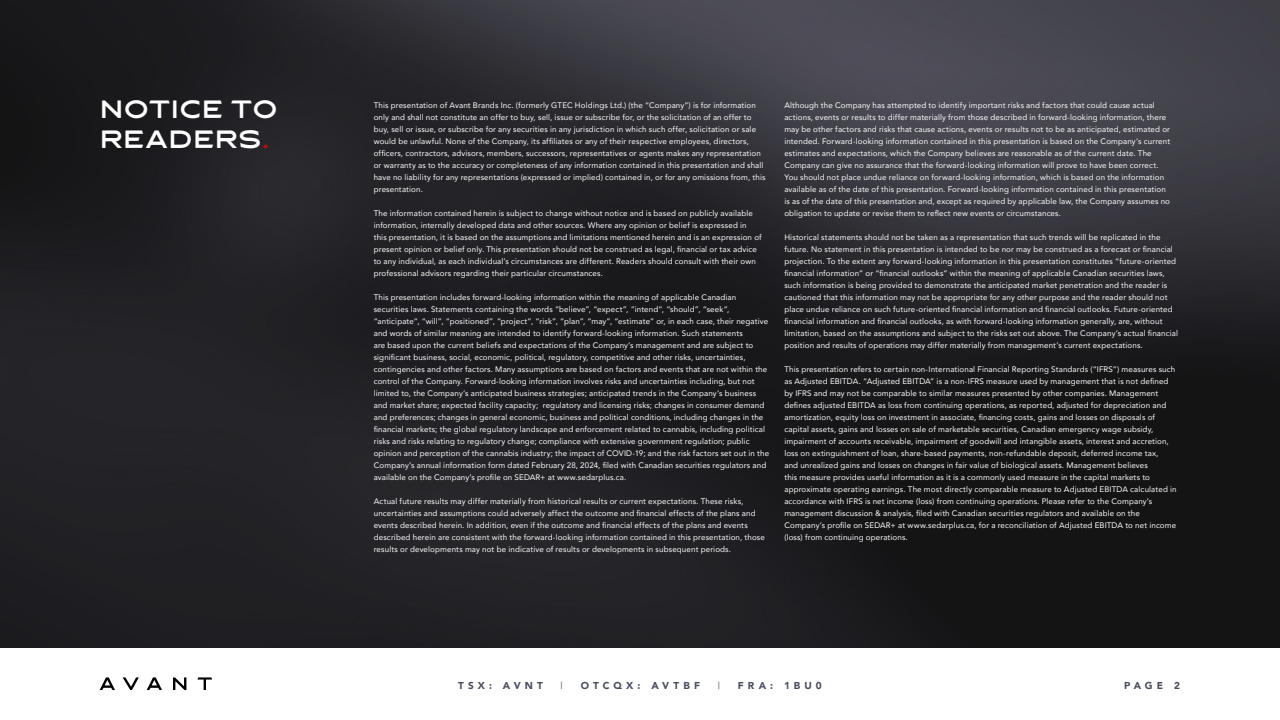
<style>
.page{position:relative;width:1280px;height:720px;background:#fff}
.page>*{position:absolute;margin:0;border:0;box-sizing:border-box;transform-origin:0 0}
.t1{font:24px/30px "Asterone";letter-spacing:.03em;color:#fff}
.t2{font:900 10px "Avenir";letter-spacing:.405em;color:#4a4d5e}
.t3{font:10px "Avenir";color:#4a4d5e}
.Body_small{font:8px/12px "Avenir";letter-spacing:.015em;color:#fff}
.s1{color:#b80f0a}
</style>
<div class="page">
<svg style="left:100px;top:677px;width:15px;height:13px"></svg>
<svg style="left:123px;top:677px;width:16px;height:13px"></svg>
<svg style="left:147px;top:677px;width:15px;height:13px"></svg>
<svg style="left:173px;top:677px;width:13px;height:13px"></svg>
<svg style="left:197px;top:677px;width:15px;height:13px"></svg>
<img style="left:0;top:0;width:1280px;height:648px">
<p class="t1" style="left:100px;top:94px;width:179px">NOTICE TO<br>READERS<span class="s1">.</span></p>
<p class="Body_small" style="left:374px;top:99px;width:393px">This presentation of Avant Brands Inc. (formerly GTEC Holdings Ltd.) (the “Company”) is for information only and shall not constitute an offer to buy, sell, issue or subscribe for, or the solicitation of an offer to buy, sell or issue, or subscribe for any securities in any jurisdiction in which such offer, solicitation or sale would be unlawful. None of the Company, its affiliates or any of their respective employees, directors, officers, contractors, advisors, members, successors, representatives or agents makes any representation or warranty as to the accuracy or completeness of any information contained in this presentation and shall have no liability for any representations (expressed or implied) contained in, or for any omissions from, this presentation.</p>
<p class="Body_small" style="left:374px;top:207px;width:389px">The information contained herein is subject to change without notice and is based on publicly available information, internally developed data and other sources. Where any opinion or belief is expressed in<br>this presentation, it is based on the assumptions and limitations mentioned herein and is an expression of present opinion or belief only. This presentation should not be construed as legal, financial or tax advice to any individual, as each individual’s circumstances are different. Readers should consult with their own professional advisors regarding their particular circumstances.</p>
<p class="Body_small" style="left:374px;top:291px;width:397px">This presentation includes forward-looking information within the meaning of applicable Canadian securities laws. Statements containing the words “believe”, “expect”, “intend”, “should”, “seek”, “anticipate”, “will”, “positioned”, “project”, “risk”, “plan”, “may”, “estimate” or, in each case, their negative and words of similar meaning are intended to identify forward-looking information. Such statements<br>are based upon the current beliefs and expectations of the Company’s management and are subject to significant business, social, economic, political, regulatory, competitive and other risks, uncertainties, contingencies and other factors. Many assumptions are based on factors and events that are not within the control of the Company. Forward-looking information involves risks and uncertainties including, but not limited to, the Company’s anticipated business strategies; anticipated trends in the Company’s business and market share; expected facility capacity; regulatory and licensing risks; changes in consumer demand and preferences; changes in general economic, business and political conditions, including changes in the financial markets; the global regulatory landscape and enforcement related to cannabis, including political risks and risks relating to regulatory change; compliance with extensive government regulation; public opinion and perception of the cannabis industry; the impact of COVID-19; and the risk factors set out in the Company’s annual information form dated February 28, 2024, filed with Canadian securities regulators and available on the Company’s profile on SEDAR+ at www.sedarplus.ca.</p>
<p class="Body_small" style="left:374px;top:495px;width:393px">Actual future results may differ materially from historical results or current expectations. These risks, uncertainties and assumptions could adversely affect the outcome and financial effects of the plans and events described herein. In addition, even if the outcome and financial effects of the plans and events described herein are consistent with the forward-looking information contained in this presentation, those results or developments may not be indicative of results or developments in subsequent periods.</p>
<p class="Body_small" style="left:784px;top:99px;width:387px">Although the Company has attempted to identify important risks and factors that could cause actual actions, events or results to differ materially from those described in forward-looking information, there may be other factors and risks that cause actions, events or results not to be as anticipated, estimated or intended. Forward-looking information contained in this presentation is based on the Company’s current estimates and expectations, which the Company believes are reasonable as of the current date. The Company can give no assurance that the forward-looking information will prove to have been correct.<br>You should not place undue reliance on forward-looking information, which is based on the information available as of the date of this presentation. Forward-looking information contained in this presentation is as of the date of this presentation and, except as required by applicable law, the Company assumes no obligation to update or revise them to reflect new events or circumstances.</p>
<p class="Body_small" style="left:784px;top:231px;width:395px">Historical statements should not be taken as a representation that such trends will be replicated in the future. No statement in this presentation is intended to be nor may be construed as a forecast or financial projection. To the extent any forward-looking information in this presentation constitutes “future-oriented financial information” or “financial outlooks” within the meaning of applicable Canadian securities laws, such information is being provided to demonstrate the anticipated market penetration and the reader is cautioned that this information may not be appropriate for any other purpose and the reader should not place undue reliance on such future-oriented financial information and financial outlooks. Future-oriented financial information and financial outlooks, as with forward-looking information generally, are, without limitation, based on the assumptions and subject to the risks set out above. The Company’s actual financial position and results of operations may differ materially from management’s current expectations.</p>
<p class="Body_small" style="left:784px;top:363px;width:394px">This presentation refers to certain non-International Financial Reporting Standards (“IFRS”) measures such as Adjusted EBITDA. “Adjusted EBITDA” is a non-IFRS measure used by management that is not defined by IFRS and may not be comparable to similar measures presented by other companies. Management defines adjusted EBITDA as loss from continuing operations, as reported, adjusted for depreciation and amortization, equity loss on investment in associate, financing costs, gains and losses on disposals of capital assets, gains and losses on sale of marketable securities, Canadian emergency wage subsidy, impairment of accounts receivable, impairment of goodwill and intangible assets, interest and accretion, loss on extinguishment of loan, share-based payments, non-refundable deposit, deferred income tax,<br>and unrealized gains and losses on changes in fair value of biological assets. Management believes<br>this measure provides useful information as it is a commonly used measure in the capital markets to approximate operating earnings. The most directly comparable measure to Adjusted EBITDA calculated in accordance with IFRS is net income (loss) from continuing operations. Please refer to the Company’s</p>
<p class="Body_small" style="left:784px;top:507px;width:357px">management discussion &amp; analysis, filed with Canadian securities regulators and available on the</p>
<p class="Body_small" style="left:784px;top:519px;width:393px">Company’s profile on SEDAR+ at www.sedarplus.ca, for a reconciliation of Adjusted EBITDA to net income</p>
<p class="Body_small" style="left:784px;top:531px;width:125px">(loss) from continuing operations.</p>
<p class="t2" style="left:458px;top:677px;width:86px">TSX: AVNT</p>
<p class="t3" style="left:561px;top:680px;width:4px">|</p>
<p class="t2" style="left:581px;top:677px;width:121px">OTCQX: AVTBF</p>
<p class="t3" style="left:718px;top:680px;width:4px">|</p>
<p class="t2" style="left:738px;top:677px;width:85px">FRA: 1BU0</p>
<p class="t2" style="left:1124px;top:677px;width:57px">PAGE 2</p>
</div>
